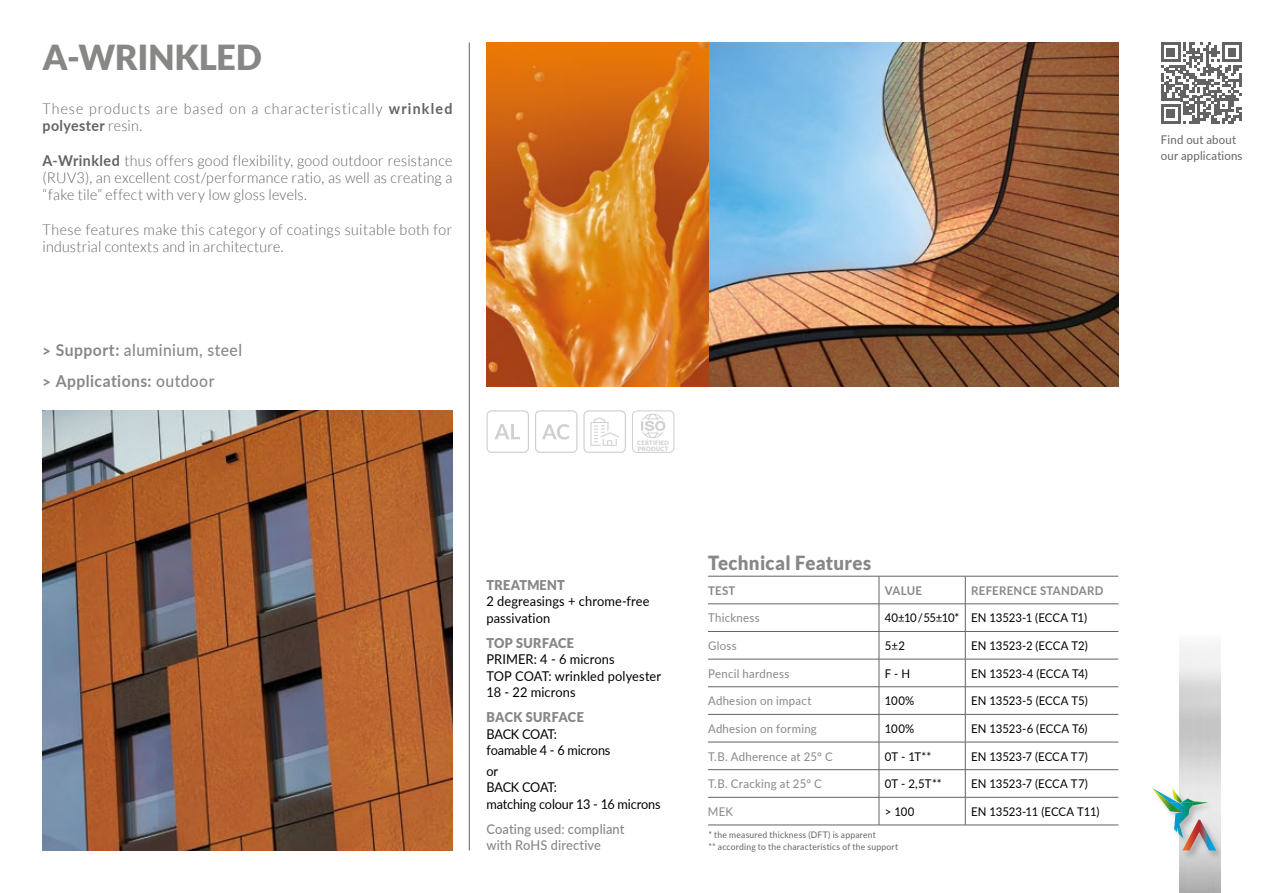
<style>
.page{position:relative;width:1263px;height:893px;background:#fff}
.page>*{position:absolute;margin:0;border:0;box-sizing:border-box;transform-origin:0 0}
.t1{font:900 34.5px "Lato";letter-spacing:-.01em;color:#878786}
.t2{font:900 19.5px "Lato";letter-spacing:.015em;color:#878786;scale:.95 1}
.t3{font:700 16.5px/31px "Lato";letter-spacing:.025em;color:#878786;scale:.95 1}
.t4{font:300 15px/17.2px "Lato";letter-spacing:.03em;color:#646363;text-align:justify;scale:.95 1}
.t5{font:300 15px/17.2px "Lato";letter-spacing:.065em;color:#646363;scale:.95 1}
.t6{font:13.5px/16.5px "Lato";letter-spacing:.005em;color:#000;scale:.95 1}
.t7{font:500 13.5px/16.5px "Lato";letter-spacing:.01em;color:#878786;scale:.95 1}
.t8{font:13.5px/16.5px "Lato";letter-spacing:-.015em;color:#000;scale:.94 1}
.t9{font:900 13.5px "Lato";letter-spacing:.02em;color:#878786;scale:.95 1}
.t10{font:13.5px/16.5px "Lato";letter-spacing:.005em;color:#000;scale:.94 1}
.t11{font:12px "Lato";color:#000;scale:.95 1}
.t12{font:12px "Lato";letter-spacing:.025em;color:#878786;scale:.95 1}
.t13{font:12px/16.5px "Lato";letter-spacing:.015em;color:#646363;scale:.95 1}
.t14{font:700 12px "Lato";letter-spacing:.025em;color:#878786;scale:.95 1}
.t15{font:9px/12px "Lato";letter-spacing:.025em;color:#646363;scale:.95 1}
.t16{font:900 6px/6px "Lato";letter-spacing:.045em;color:#d0d0d0}
.s1{font-weight:700}
.s2{font-weight:500}
</style>
<div class="page">
<img style="left:43px;top:410px;width:409px;height:440px">
<img style="left:708px;top:43px;width:410px;height:343px">
<img style="left:486px;top:43px;width:222px;height:343px">
<div style="left:632px;top:410px;width:42px;height:43px;border:1px solid #d0d0d0;border-radius:5px"></div>
<svg style="left:641px;top:414px;width:24px;height:24px"></svg>
<div style="left:583px;top:410px;width:43px;height:43px;border:1px solid #d0d0d0;border-radius:5px"></div>
<svg style="left:590px;top:417px;width:29px;height:29px"></svg>
<div style="left:486px;top:410px;width:43px;height:43px;border:1px solid #d0d0d0;border-radius:5px"></div>
<svg style="left:495px;top:424px;width:25px;height:15px"></svg>
<div style="left:535px;top:410px;width:42px;height:43px;border:1px solid #d0d0d0;border-radius:5px"></div>
<svg style="left:542px;top:424px;width:28px;height:15px"></svg>
<svg style="left:880px;top:577px;width:238px;height:248px"></svg>
<hr style="left:708px;top:576px;width:171px;height:1px;background:#646363">
<hr style="left:879px;top:576px;width:86px;height:1px;background:#646363">
<hr style="left:965px;top:576px;width:153px;height:1px;background:#646363">
<hr style="left:708px;top:604px;width:171px;height:1px;background:#646363">
<hr style="left:879px;top:604px;width:86px;height:1px;background:#646363">
<hr style="left:965px;top:604px;width:153px;height:1px;background:#646363">
<hr style="left:708px;top:631px;width:171px;height:1px;background:#646363">
<hr style="left:879px;top:631px;width:86px;height:1px;background:#646363">
<hr style="left:965px;top:631px;width:153px;height:1px;background:#646363">
<hr style="left:708px;top:659px;width:171px;height:1px;background:#646363">
<hr style="left:879px;top:659px;width:86px;height:1px;background:#646363">
<hr style="left:965px;top:659px;width:153px;height:1px;background:#646363">
<hr style="left:708px;top:686px;width:171px;height:1px;background:#646363">
<hr style="left:879px;top:686px;width:86px;height:1px;background:#646363">
<hr style="left:965px;top:686px;width:153px;height:1px;background:#646363">
<hr style="left:708px;top:714px;width:171px;height:1px;background:#646363">
<hr style="left:879px;top:714px;width:86px;height:1px;background:#646363">
<hr style="left:965px;top:714px;width:153px;height:1px;background:#646363">
<hr style="left:708px;top:742px;width:171px;height:1px;background:#646363">
<hr style="left:879px;top:742px;width:86px;height:1px;background:#646363">
<hr style="left:965px;top:742px;width:153px;height:1px;background:#646363">
<hr style="left:708px;top:769px;width:171px;height:1px;background:#646363">
<hr style="left:879px;top:769px;width:86px;height:1px;background:#646363">
<hr style="left:965px;top:769px;width:153px;height:1px;background:#646363">
<hr style="left:708px;top:797px;width:171px;height:1px;background:#646363">
<hr style="left:879px;top:797px;width:86px;height:1px;background:#646363">
<svg style="left:879px;top:576px;width:1px;height:249px"></svg>
<hr style="left:965px;top:797px;width:153px;height:1px;background:#646363">
<svg style="left:965px;top:576px;width:1px;height:249px"></svg>
<hr style="left:708px;top:825px;width:171px;height:1px;background:#646363">
<hr style="left:879px;top:825px;width:86px;height:1px;background:#646363">
<hr style="left:965px;top:825px;width:153px;height:1px;background:#646363">
<svg style="left:1161px;top:43px;width:81px;height:81px"></svg>
<div style="left:1151px;top:787px;width:73px;height:72px;background:#000;opacity:.23"></div>
<img style="left:1182px;top:820px;width:34px;height:30px">
<img style="left:1182px;top:795px;width:25px;height:7px">
<img style="left:1170px;top:802px;width:22px;height:22px">
<img style="left:1192px;top:802px;width:16px;height:4px">
<img style="left:1174px;top:824px;width:9px;height:14px">
<img style="left:1152px;top:788px;width:30px;height:24px">
<img style="left:1172px;top:788px;width:10px;height:15px">
<hr style="left:469px;top:43px;width:1px;height:807px;background:#646363">
<h1 class="t1" style="left:43px;top:38px;width:221px">A-WRINKLED</h1>
<p class="t5" style="left:43px;top:101px;width:433px">These products are based on a characteristically <span class="s1">wrinkled polyester</span> resin.</p>
<p class="t4" style="left:43px;top:153px;width:433px"><span class="s1">A-Wrinkled</span> thus offers good flexibility, good outdoor resistance (RUV3), an excellent cost/performance ratio, as well as creating a “fake tile” effect with very low gloss levels.</p>
<p class="t4" style="left:43px;top:222px;width:433px">These features make this category of coatings suitable both for industrial contexts and in architecture.</p>
<p class="t3" style="left:43px;top:334px;width:212px">&gt; Support: <span class="s2">aluminium, steel </span>&gt; Applications: <span class="s2">outdoor</span></p>
<p class="t16" style="left:637px;top:440px;width:33px">CERTIFIED<br>PRODUCT</p>
<p class="t9" style="left:486px;top:577px;width:84px">TREATMENT</p>
<p class="t6" style="left:486px;top:594px;width:173px">2 degreasings + chrome-free passivation</p>
<p class="t9" style="left:486px;top:635px;width:94px">TOP SURFACE</p>
<p class="t6" style="left:486px;top:652px;width:185px">PRIMER: 4 - 6 microns<br>TOP COAT: wrinkled polyester<br>18 - 22 microns</p>
<p class="t9" style="left:486px;top:710px;width:104px">BACK SURFACE</p>
<p class="t10" style="left:486px;top:726px;width:133px">BACK COAT: foamable 4 - 6 microns</p>
<p class="t8" style="left:486px;top:764px;width:187px">or<br>BACK COAT:<br>matching colour 13 - 16 microns</p>
<p class="t7" style="left:486px;top:822px;width:147px">Coating used: compliant with RoHS directive</p>
<h2 class="t2" style="left:708px;top:552px;width:173px">Technical Features</h2>
<p class="t14" style="left:708px;top:586px;width:30px">TEST</p>
<p class="t14" style="left:885px;top:586px;width:41px">VALUE</p>
<p class="t14" style="left:971px;top:586px;width:141px">REFERENCE STANDARD</p>
<p class="t12" style="left:708px;top:613px;width:56px">Thickness</p>
<p class="t11" style="left:885px;top:613px;width:214px">40±10 / 55±10* EN 13523-1 (ECCA T1)</p>
<p class="t12" style="left:708px;top:641px;width:32px">Gloss</p>
<p class="t11" style="left:885px;top:641px;width:23px">5±2</p>
<p class="t11" style="left:971px;top:641px;width:124px">EN 13523-2 (ECCA T2)</p>
<p class="t12" style="left:708px;top:668px;width:87px">Pencil hardness</p>
<p class="t11" style="left:885px;top:668px;width:28px">F - H</p>
<p class="t11" style="left:971px;top:668px;width:124px">EN 13523-4 (ECCA T4)</p>
<p class="t12" style="left:708px;top:696px;width:111px">Adhesion on impact</p>
<p class="t11" style="left:885px;top:696px;width:33px">100%</p>
<p class="t11" style="left:971px;top:696px;width:124px">EN 13523-5 (ECCA T5)</p>
<p class="t12" style="left:708px;top:724px;width:116px">Adhesion on forming</p>
<p class="t11" style="left:885px;top:724px;width:33px">100%</p>
<p class="t11" style="left:971px;top:724px;width:124px">EN 13523-6 (ECCA T6)</p>
<p class="t12" style="left:708px;top:751px;width:133px">T.B. Adherence at 25° C</p>
<p class="t11" style="left:885px;top:751px;width:50px">0T - 1T**</p>
<p class="t11" style="left:971px;top:751px;width:124px">EN 13523-7 (ECCA T7)</p>
<p class="t12" style="left:708px;top:779px;width:121px">T.B. Cracking at 25° C</p>
<p class="t11" style="left:885px;top:779px;width:61px">0T - 2,5T**</p>
<p class="t11" style="left:971px;top:779px;width:124px">EN 13523-7 (ECCA T7)</p>
<p class="t12" style="left:708px;top:807px;width:28px">MEK</p>
<p class="t11" style="left:885px;top:807px;width:33px">&gt; 100</p>
<p class="t11" style="left:971px;top:807px;width:137px">EN 13523-11 (ECCA T11)</p>
<p class="t15" style="left:708px;top:830px;width:201px">* the measured thickness (DFT) is apparent<br>** according to the characteristics of the support</p>
<p class="t13" style="left:1161px;top:132px;width:87px">Find out about our applications</p>
</div>
